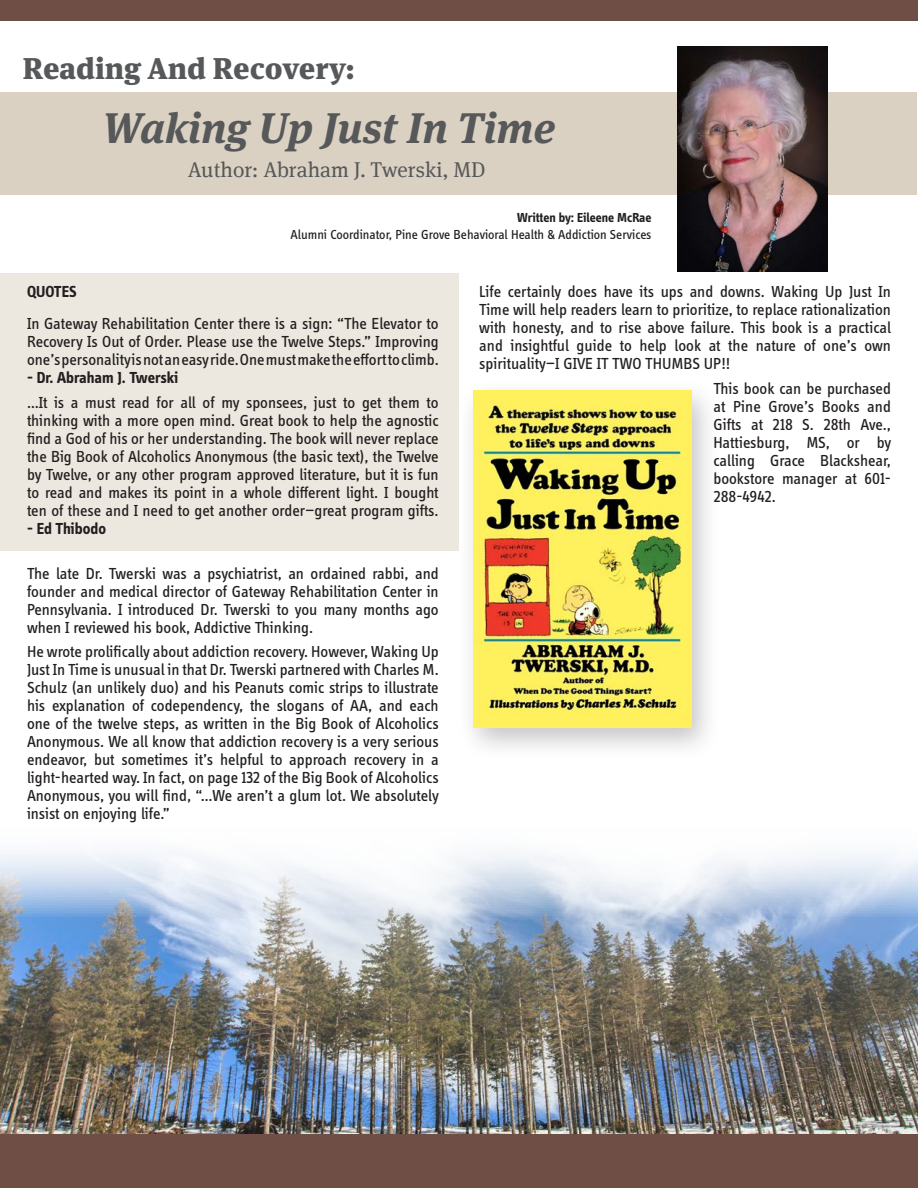
<style>
.page{position:relative;width:918px;height:1188px;background:#fff}
.page>*{position:absolute;margin:0;border:0;box-sizing:border-box;transform-origin:0 0}
.t1{font:italic 700 42.75px "Meta Serif Pro";color:#57585a}
.t2{font:900 30px "Meta Serif Pro";color:#57585a}
.t3{font:21.3px "Meta Serif Offc";color:#57585a}
.t4{font:16.5px/18px "Info Display Pro";color:#231f20;text-align:justify}
.t5{font:700 16.5px "Info Display Pro";color:#231f20}
.t6{font:13.5px "Info Display Pro";color:#231f20}
.t7{font:700 13.5px "Info Display Pro";color:#231f20}
</style>
<div class="page">
<div style="left:0;top:0;width:918px;height:21px;background:#6f4e46"></div>
<div style="left:0;top:273px;width:459px;height:278px;background:#ece8e0"></div>
<div style="left:0;top:92px;width:917px;height:102px;background:#dad1c2"></div>
<img style="left:677px;top:46px;width:150px;height:225px">
<div style="left:457px;top:379px;width:264px;height:382px;background:#231f20;opacity:.26"></div>
<img style="left:473px;top:391px;width:218px;height:337px">
<img style="left:0;top:852px;width:918px;height:282px">
<div style="left:0;top:1134px;width:918px;height:54px;background:#6f4e46"></div>
<h2 class="t2" style="left:23px;top:43px;width:334px">Reading And Recovery:</h2>
<h1 class="t1" style="left:103px;top:94px;width:454px">Waking Up Just In Time</h1>
<p class="t3" style="left:188px;top:158px;width:299px">Author: Abraham J. Twerski, MD</p>
<p class="t7" style="left:517px;top:210px;width:136px">Written by: Eileene McRae</p>
<p class="t6" style="left:291px;top:226px;width:362px">Alumni Coordinator, Pine Grove Behavioral Health &amp; Addiction Services</p>
<p class="t5" style="left:27px;top:282px;width:51px">QUOTES</p>
<p class="t4" style="left:27px;top:314px;width:413px">In Gateway Rehabilitation Center there is a sign: “The Elevator to Recovery Is Out of Order. Please use the Twelve Steps.” Improving one’s personality is not an easy ride. One must make the effort to climb.</p>
<p class="t5" style="left:27px;top:367px;width:153px">- Dr. Abraham J. Twerski</p>
<p class="t4" style="left:27px;top:393px;width:413px">…It is a must read for all of my sponsees, just to get them to thinking with a more open mind. Great book to help the agnostic find a God of his or her understanding. The book will never replace the Big Book of Alcoholics Anonymous (the basic text), the Twelve by Twelve, or any other program approved literature, but it is fun to read and makes its point in a whole different light. I bought ten of these and I need to get another order—great program gifts.</p>
<p class="t5" style="left:27px;top:518px;width:81px">- Ed Thibodo</p>
<p class="t4" style="left:27px;top:564px;width:413px">The late Dr. Twerski was a psychiatrist, an ordained rabbi, and founder and medical director of Gateway Rehabilitation Center in Pennsylvania. I introduced Dr. Twerski to you many months ago when I reviewed his book, Addictive Thinking.</p>
<p class="t4" style="left:27px;top:642px;width:413px">He wrote prolifically about addiction recovery. However, Waking Up Just In Time is unusual in that Dr. Twerski partnered with Charles M.<br>Schulz (an unlikely duo) and his Peanuts comic strips to illustrate his explanation of codependency, the slogans of AA, and each one of the twelve steps, as written in the Big Book of Alcoholics Anonymous. We all know that addiction recovery is a very serious endeavor, but sometimes it’s helpful to approach recovery in a light-hearted way. In fact, on page 132 of the Big Book of Alcoholics Anonymous, you will find, “…We aren’t a glum lot. We absolutely insist on enjoying life.”</p>
<p class="t4" style="left:479px;top:282px;width:413px">Life certainly does have its ups and downs. Waking Up Just In Time will help readers learn to prioritize, to replace rationalization with honesty, and to rise above failure. This book is a practical and insightful guide to help look at the nature of one’s own spirituality—I GIVE IT TWO THUMBS UP!!</p>
<p class="t4" style="left:713px;top:379px;width:179px">This book can be purchased at Pine Grove’s Books and Gifts at 218 S. 28th Ave., Hattiesburg, MS, or by calling Grace Blackshear, bookstore manager at 601- 288-4942.</p>
</div>
